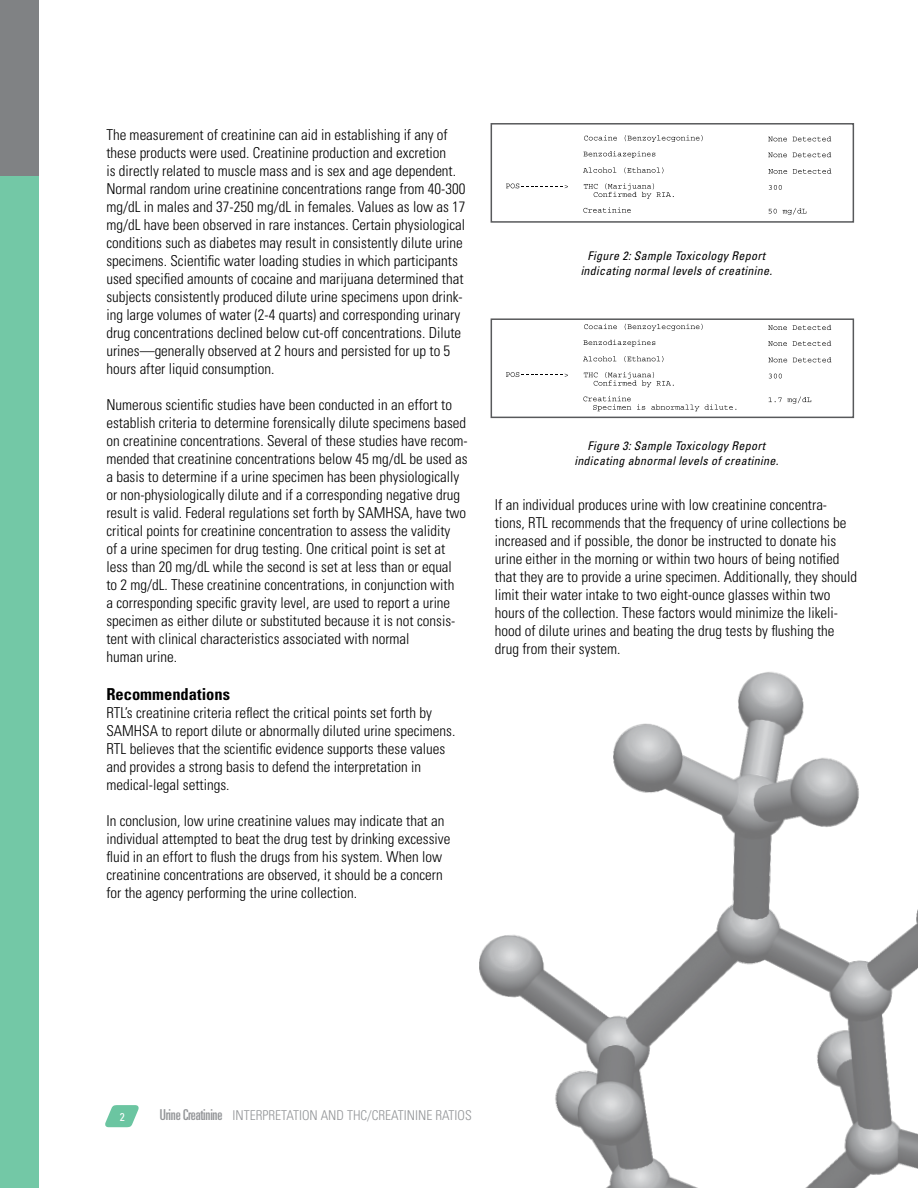
<style>
.page{position:relative;width:918px;height:1188px;background:#fff}
.page>*{position:absolute;margin:0;border:0;box-sizing:border-box;transform-origin:0 0}
.t1{font:700 condensed 16.5px "Univers";color:#000}
.t2{font:300 condensed 15px/18px "Univers";color:#000}
.t3{font:300 condensed 13.5px "Univers";color:#939598}
.t4{font:italic condensed 12px/15px "Univers";letter-spacing:.025em;color:#000;text-align:center}
.s1{font-weight:400;font-stretch:ultra-condensed;font-size:15px}
</style>
<div class="page">
<img style="left:479px;top:672px;width:439px;height:516px">
<svg style="left:584px;top:135px;width:33px;height:6px"></svg>
<svg style="left:625px;top:135px;width:78px;height:7px"></svg>
<svg style="left:584px;top:151px;width:71px;height:7px"></svg>
<svg style="left:583px;top:168px;width:33px;height:5px"></svg>
<svg style="left:624px;top:167px;width:39px;height:6px"></svg>
<svg style="left:507px;top:184px;width:61px;height:4px"></svg>
<svg style="left:584px;top:183px;width:90px;height:16px"></svg>
<svg style="left:583px;top:207px;width:48px;height:6px"></svg>
<svg style="left:768px;top:137px;width:19px;height:4px"></svg>
<svg style="left:793px;top:136px;width:38px;height:5px"></svg>
<svg style="left:768px;top:153px;width:19px;height:4px"></svg>
<svg style="left:793px;top:152px;width:38px;height:5px"></svg>
<svg style="left:768px;top:169px;width:19px;height:5px"></svg>
<svg style="left:793px;top:169px;width:38px;height:5px"></svg>
<svg style="left:769px;top:185px;width:13px;height:5px"></svg>
<svg style="left:769px;top:209px;width:8px;height:5px"></svg>
<svg style="left:783px;top:208px;width:23px;height:7px"></svg>
<svg style="left:584px;top:324px;width:33px;height:5px"></svg>
<svg style="left:625px;top:324px;width:78px;height:7px"></svg>
<svg style="left:584px;top:340px;width:71px;height:7px"></svg>
<svg style="left:583px;top:356px;width:33px;height:5px"></svg>
<svg style="left:624px;top:356px;width:39px;height:6px"></svg>
<svg style="left:507px;top:372px;width:61px;height:5px"></svg>
<svg style="left:584px;top:372px;width:90px;height:15px"></svg>
<svg style="left:583px;top:396px;width:48px;height:15px"></svg>
<svg style="left:637px;top:404px;width:8px;height:6px"></svg>
<svg style="left:651px;top:405px;width:48px;height:6px"></svg>
<svg style="left:705px;top:404px;width:31px;height:6px"></svg>
<svg style="left:768px;top:325px;width:19px;height:5px"></svg>
<svg style="left:793px;top:325px;width:38px;height:5px"></svg>
<svg style="left:768px;top:341px;width:19px;height:5px"></svg>
<svg style="left:793px;top:341px;width:38px;height:5px"></svg>
<svg style="left:768px;top:358px;width:19px;height:4px"></svg>
<svg style="left:793px;top:357px;width:38px;height:5px"></svg>
<svg style="left:769px;top:374px;width:13px;height:4px"></svg>
<svg style="left:769px;top:396px;width:42px;height:8px"></svg>
<div style="left:503px;top:317px;width:347px;height:105px;border:3px solid #fff"></div>
<div style="left:491px;top:123px;width:363px;height:100px;border:2px solid #58595b"></div>
<div style="left:491px;top:318px;width:363px;height:100px;border:2px solid #58595b"></div>
<div style="left:0;top:176px;width:39px;height:1012px;background:#73c8a6"></div>
<div style="left:0;top:0;width:39px;height:176px;background:#808284"></div>
<svg style="left:105px;top:1105px;width:34px;height:22px"></svg>
<p class="t2" style="left:106px;top:126px;width:361px">The measurement of creatinine can aid in establishing if any of these products were used. Creatinine production and excretion<br>is directly related to muscle mass and is sex and age dependent.<br>Normal random urine creatinine concentrations range from 40-300 mg/dL in males and 37-250 mg/dL in females. Values as low as 17 mg/dL have been observed in rare instances. Certain physiological conditions such as diabetes may result in consistently dilute urine specimens. Scientific water loading studies in which participants used specified amounts of cocaine and marijuana determined that subjects consistently produced dilute urine specimens upon drink&shy;ing large volumes of water (2-4 quarts) and corresponding urinary drug concentrations declined below cut-off concentrations. Dilute urines—generally observed at 2 hours and persisted for up to 5 hours after liquid consumption.</p>
<p class="t2" style="left:106px;top:396px;width:363px">Numerous scientific studies have been conducted in an effort to establish criteria to determine forensically dilute specimens based on creatinine concentrations. Several of these studies have recom&shy;mended that creatinine concentrations below 45 mg/dL be used as a basis to determine if a urine specimen has been physiologically or non-physiologically dilute and if a corresponding negative drug result is valid. Federal regulations set forth by SAMHSA, have two critical points for creatinine concentration to assess the validity<br>of a urine specimen for drug testing. One critical point is set at less than 20 mg/dL while the second is set at less than or equal<br>to 2 mg/dL. These creatinine concentrations, in conjunction with<br>a corresponding specific gravity level, are used to report a urine specimen as either dilute or substituted because it is not consis&shy;tent with clinical characteristics associated with normal<br>human urine.</p>
<p class="t1" style="left:106px;top:684px;width:125px">Recommendations</p>
<p class="t2" style="left:106px;top:703px;width:351px">RTL’s creatinine criteria reflect the critical points set forth by SAMHSA to report dilute or abnormally diluted urine specimens.<br>RTL believes that the scientific evidence supports these values and provides a strong basis to defend the interpretation in medical-legal settings.</p>
<p class="t2" style="left:106px;top:811px;width:345px">In conclusion, low urine creatinine values may indicate that an individual attempted to beat the drug test by drinking excessive fluid in an effort to flush the drugs from his system. When low creatinine concentrations are observed, it should be a concern for the agency performing the urine collection.</p>
<p class="t4" style="left:581px;top:248px;width:193px">Figure 2: Sample Toxicology Report indicating normal levels of creatinine.</p>
<p class="t4" style="left:574px;top:438px;width:205px">Figure 3: Sample Toxicology Report indicating abnormal levels of creatinine.</p>
<p class="t2" style="left:495px;top:496px;width:364px">If an individual produces urine with low creatinine concentra&shy;tions, RTL recommends that the frequency of urine collections be increased and if possible, the donor be instructed to donate his urine either in the morning or within two hours of being notified that they are to provide a urine specimen. Additionally, they should limit their water intake to two eight-ounce glasses within two hours of the collection. These factors would minimize the likeli&shy;hood of dilute urines and beating the drug tests by flushing the drug from their system.</p>
<p class="t3" style="left:160px;top:1108px;width:313px"><span class="s1">Urine Creatinine</span> INTERPRETATION AND THC/CREATININE RATIOS</p>
</div>
